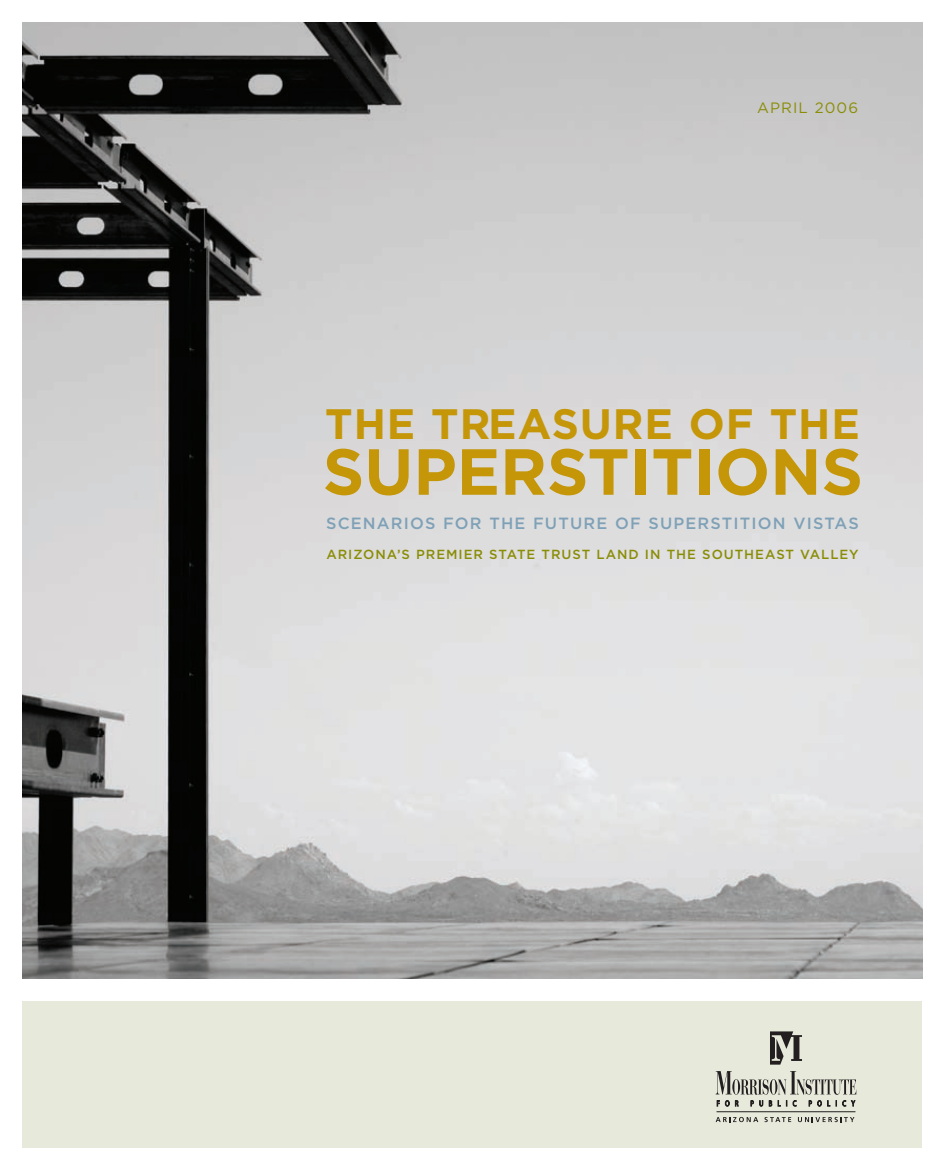
<style>
.page{position:relative;width:945px;height:1170px;background:#fff}
.page>*{position:absolute;margin:0;border:0;box-sizing:border-box;transform-origin:0 0}
.t1{font:700 65px "Gotham";color:#c49608}
.t2{font:700 42.5px "Gotham";letter-spacing:.02em;color:#c49608}
.t3{font:500 16.25px "Gotham";letter-spacing:.07em;color:#7ea1b7}
.t4{font:15px "Gotham";letter-spacing:.07em;color:#8a8d06}
.t5{font:500 13.25px "Gotham";letter-spacing:.07em;color:#8a8d06}
</style>
<div class="page">
<div style="left:22px;top:1001px;width:900px;height:147px;background:#e7e9db"></div>
<svg style="left:716px;top:1117px;width:42px;height:5px"></svg>
<svg style="left:765px;top:1117px;width:26px;height:5px"></svg>
<svg style="left:798px;top:1117px;width:56px;height:5px"></svg>
<svg style="left:770px;top:1031px;width:32px;height:34px"></svg>
<svg style="left:716px;top:1071px;width:140px;height:36px"></svg>
<hr style="left:717px;top:1111px;width:138px;height:1px;background:#231f20">
<img style="left:22px;top:22px;width:900px;height:957px">
<p class="t4" style="left:757px;top:100px;width:103px">APRIL 2006</p>
<h2 class="t2" style="left:325px;top:399px;width:536px">THE TREASURE OF THE</h2>
<h1 class="t1" style="left:323px;top:434px;width:542px">SUPERSTITIONS</h1>
<p class="t3" style="left:326px;top:513px;width:534px">SCENARIOS FOR THE FUTURE OF SUPERSTITION VISTAS</p>
<p class="t5" style="left:326px;top:546px;width:534px">ARIZONA’S PREMIER STATE TRUST LAND IN THE SOUTHEAST VALLEY</p>
</div>
